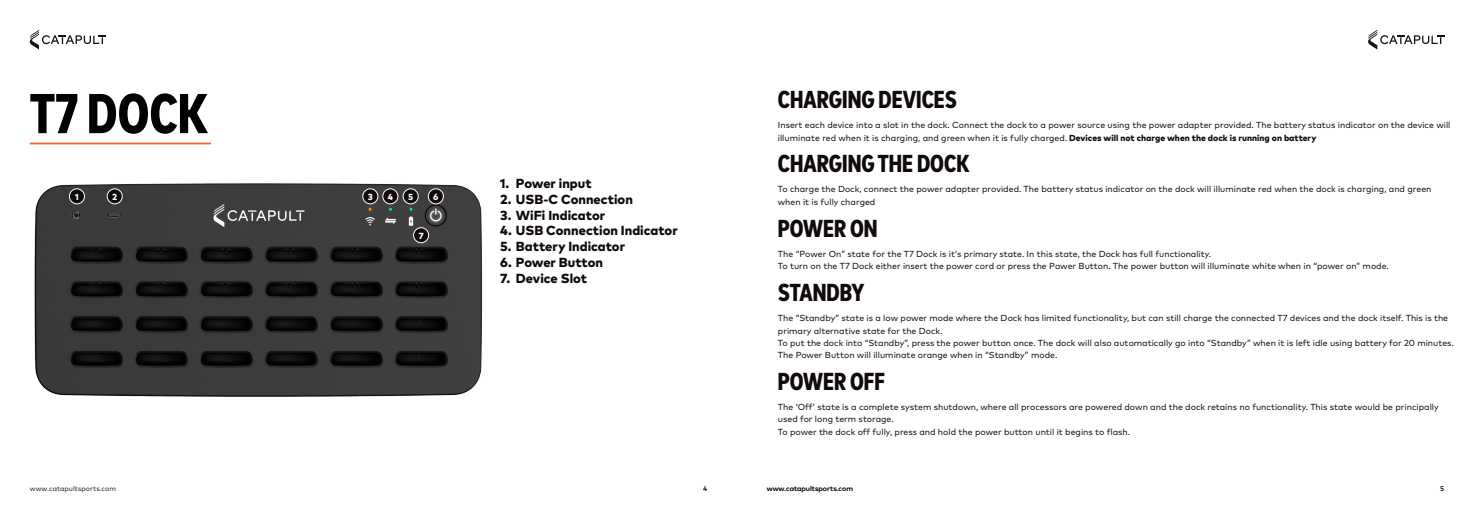
<style>
.page{position:relative;width:1474px;height:521px;background:#fff}
.page>*{position:absolute;margin:0;border:0;box-sizing:border-box;transform-origin:0 0}
.t1{font:800 condensed 56px "Mark Pro";letter-spacing:.005em;color:#000}
.t2{font:800 condensed 24.5px "Mark Pro";color:#110a0c}
.t3{font:800 13.12px "Mark Pro";color:#110a0c}
.t4{font:800 8.84px "Mark Pro";color:#fff}
.t5{font:8.75px/12.2px "Mark Pro";color:#110a0c}
.t6{font:7px "Mark Pro";color:#231f20}
.t7{font:7px "Mark Pro";color:#110a0c}
.t8{font:700 7px "Mark Pro";color:#231f20}
.s1{font-weight:800}
</style>
<div class="page">
<svg style="left:30px;top:30px;width:76px;height:20px"></svg>
<svg style="left:1368px;top:30px;width:76px;height:20px"></svg>
<hr style="left:30px;top:143px;width:181px;height:1px;background:#f2622a">
<img style="left:34px;top:183px;width:448px;height:214px">
<div style="left:69px;top:189px;width:15px;height:15px;background:#110a0c;border-radius:50%"></div>
<div style="left:69px;top:189px;width:16px;height:15px;border:1px solid #fff;border-radius:50%"></div>
<div style="left:107px;top:189px;width:15px;height:15px;background:#110a0c;border-radius:50%"></div>
<div style="left:107px;top:189px;width:15px;height:15px;border:1px solid #fff;border-radius:50%"></div>
<div style="left:363px;top:189px;width:15px;height:15px;background:#110a0c;border-radius:50%"></div>
<div style="left:362px;top:189px;width:16px;height:15px;border:1px solid #fff;border-radius:50%"></div>
<div style="left:383px;top:189px;width:15px;height:15px;background:#110a0c;border-radius:50%"></div>
<div style="left:382px;top:189px;width:16px;height:15px;border:1px solid #fff;border-radius:50%"></div>
<div style="left:403px;top:189px;width:15px;height:15px;background:#110a0c;border-radius:50%"></div>
<div style="left:403px;top:189px;width:15px;height:15px;border:1px solid #fff;border-radius:50%"></div>
<div style="left:428px;top:189px;width:15px;height:15px;background:#110a0c;border-radius:50%"></div>
<div style="left:428px;top:189px;width:15px;height:15px;border:1px solid #fff;border-radius:50%"></div>
<div style="left:413px;top:228px;width:15px;height:15px;background:#110a0c;border-radius:50%"></div>
<div style="left:413px;top:227px;width:16px;height:16px;border:1px solid #fff;border-radius:50%"></div>
<p class="t1" style="left:30px;top:72px;width:179px">T7 DOCK</p>
<p class="t2" style="left:778px;top:81px;width:181px">CHARGING DEVICES</p>
<p class="t5" style="left:778px;top:118px;width:674px;line-height:12.5px">Insert each device into a slot in the dock. Connect the dock to a power source using the power adapter provided. The battery status indicator on the device will illuminate red when it is charging, and green when it is fully charged. <span class="s1">Devices will not charge when the dock is running on battery</span></p>
<p class="t2" style="left:778px;top:145px;width:193px">CHARGING THE DOCK</p>
<p class="t5" style="left:778px;top:182px;width:655px;line-height:12.5px">To charge the Dock, connect the power adapter provided. The battery status indicator on the dock will illuminate red when the dock is charging, and green when it is fully charged</p>
<p class="t2" style="left:778px;top:210px;width:101px">POWER ON</p>
<p class="t5" style="left:778px;top:247px;width:612px;line-height:12px">The “Power On” state for the T7 Dock is it’s primary state. In this state, the Dock has full functionality.<br>To turn on the T7 Dock either insert the power cord or press the Power Button. The power button will illuminate white when in “power on” mode.</p>
<p class="t2" style="left:778px;top:274px;width:88px">STANDBY</p>
<p class="t5" style="left:778px;top:311px;width:677px">The “Standby” state is a low power mode where the Dock has limited functionality, but can still charge the connected T7 devices and the dock itself. This is the primary alternative state for the Dock.<br>To put the dock into “Standby”, press the power button once. The dock will also automatically go into “Standby” when it is left idle using battery for 20 minutes.<br>The Power Button will illuminate orange when in “Standby” mode.</p>
<p class="t2" style="left:778px;top:363px;width:109px">POWER OFF</p>
<p class="t5" style="left:778px;top:400px;width:662px">The ‘Off’ state is a complete system shutdown, where all processors are powered down and the dock retains no functionality. This state would be principally used for long term storage.<br>To power the dock off fully, press and hold the power button until it begins to flash.</p>
<p class="t3" style="left:500px;top:173px;width:93px">1. Power input</p>
<p class="t3" style="left:500px;top:189px;width:134px">2. USB-C Connection</p>
<p class="t3" style="left:500px;top:205px;width:106px">3. WiFi Indicator</p>
<p class="t3" style="left:500px;top:221px;width:179px">4. USB Connection Indicator</p>
<p class="t3" style="left:500px;top:236px;width:126px">5. Battery Indicator</p>
<p class="t3" style="left:500px;top:252px;width:104px">6. Power Button</p>
<p class="t3" style="left:500px;top:268px;width:88px">7. Device Slot</p>
<p class="t4" style="left:75px;top:190px;width:5px">1</p>
<p class="t4" style="left:112px;top:190px;width:7px">2</p>
<p class="t4" style="left:368px;top:190px;width:7px">3</p>
<p class="t4" style="left:388px;top:190px;width:7px">4</p>
<p class="t4" style="left:408px;top:190px;width:7px">5</p>
<p class="t4" style="left:433px;top:190px;width:7px">6</p>
<p class="t4" style="left:418px;top:229px;width:6px">7</p>
<p class="t6" style="left:30px;top:483px;width:88px">www.catapultsports.com</p>
<p class="t8" style="left:703px;top:483px;width:6px">4</p>
<p class="t7" style="left:766px;top:483px;width:88px">www.catapultsports.com</p>
<p class="t8" style="left:1439px;top:483px;width:6px">5</p>
</div>
